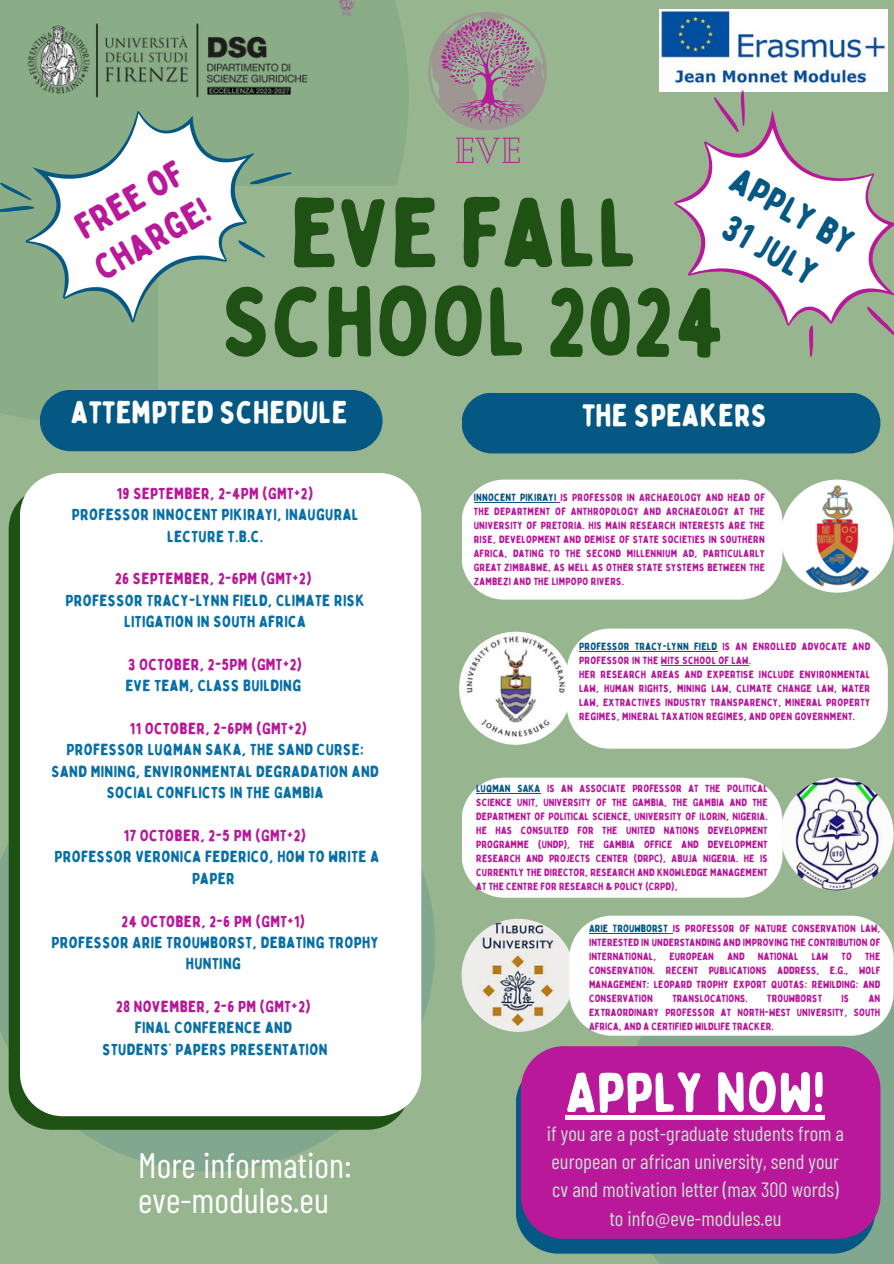
<style>
.page{position:relative;width:894px;height:1264px;background:#fff}
.page>*{position:absolute;margin:0;border:0;box-sizing:border-box;transform-origin:0 0}
.t1{font:97.5px/88.8px "Bobby Jones Soft";color:#1f5014;text-align:center}
.t2{font:56.1px "Bobby Jones Soft";color:#fff}
.t3{font:36px/45px "Bobby Jones Soft";color:#b81899}
.t4{font:36px/45px "Bobby Jones Soft";color:#065884;text-align:center}
.t5{font:35.25px/35px "Barlow Condensed";color:#fff}
.t6{font:31.35px "Bobby Jones Soft";color:#fff}
.t7{font:20.55px/28.2px "Barlow Condensed";color:#cbddd1;text-align:center}
.t8{font:16.05px/21.3px "Bobby Jones Soft";letter-spacing:.015em;color:#0970a7;text-align:center}
.t9{font:16.05px "Bobby Jones Soft";letter-spacing:.015em;color:#b81899}
.t10{font:10.5px/14px "Bobby Jones Soft";color:#b81899;text-align:justify}
.s1{color:#065884}
</style>
<div class="page">
<div style="left:0;top:0;width:893px;height:1263px;background:#97b690"></div>
<div style="left:0;top:0;width:409px;height:423px;background:#8aad87"></div>
<svg style="left:612px;top:1035px;width:281px;height:228px;background:#83a790"></svg>
<svg style="left:0;top:720px;width:435px;height:451px"></svg>
<img style="left:338px;top:0;width:17px;height:16px">
<img style="left:27px;top:23px;width:281px;height:60px">
<img style="left:659px;top:9px;width:228px;height:80px">
<div style="left:158px;top:186px;width:310px;height:259px;background:#97b690"></div>
<img style="left:402px;top:4px;width:145px;height:170px">
<div style="left:40px;top:390px;width:342px;height:61px;background:#065884;border-radius:31px"></div>
<svg style="left:9px;top:500px;width:401px;height:629px;background:#27571c"></svg>
<div style="left:20px;top:473px;width:401px;height:643px;background:#fff"></div>
<svg style="left:25px;top:68px;width:272px;height:281px"></svg>
<svg style="left:0;top:173px;width:34px;height:54px"></svg>
<svg style="left:249px;top:162px;width:43px;height:32px"></svg>
<svg style="left:238px;top:233px;width:27px;height:32px"></svg>
<svg style="left:659px;top:89px;width:234px;height:237px"></svg>
<svg style="left:704px;top:90px;width:54px;height:43px"></svg>
<svg style="left:860px;top:306px;width:33px;height:29px"></svg>
<svg style="left:797px;top:325px;width:27px;height:32px"></svg>
<svg style="left:516px;top:1085px;width:359px;height:168px;background:#1b5e85"></svg>
<div style="left:520px;top:1046px;width:360px;height:192px;background:#b81899"></div>
<hr style="left:565px;top:1115px;width:259px;height:4px;background:#fff">
<div style="left:461px;top:392px;width:419px;height:61px;background:#065884;border-radius:30px"></div>
<img style="left:780px;top:479px;width:113px;height:113px;border-radius:50%">
<div style="left:462px;top:479px;width:320px;height:120px;background:#fff"></div>
<div style="left:462px;top:777px;width:320px;height:120px;background:#fff"></div>
<img style="left:780px;top:777px;width:113px;height:113px;border-radius:50%">
<img style="left:459px;top:631px;width:113px;height:113px;border-radius:50%">
<div style="left:566px;top:628px;width:321px;height:120px;background:#fff"></div>
<img style="left:461px;top:918px;width:113px;height:113px;border-radius:50%">
<div style="left:569px;top:915px;width:324px;height:120px;background:#fff"></div>
<hr style="left:476px;top:793px;width:64px;height:1px;background:#065884">
<hr style="left:579px;top:650px;width:138px;height:1px;background:#065884">
<hr style="left:660px;top:664px;width:88px;height:1px;background:#b81899">
<p class="t3" style="left:64px;top:213px;width:129px;rotate:-30deg">FREE OF<br>CHARGE!</p>
<p class="t4" style="left:744px;top:158px;width:138px;rotate:30deg">APPLY BY<br>31 JULY</p>
<h4 class="t1" style="left:222px;top:190px;width:505px">EVE FALL<br>SCHOOL 2024</h4>
<p class="t6" style="left:71px;top:393px;width:278px">ATTEMPTED SCHEDULE</p>
<p class="t9" style="left:117px;top:483px;width:198px">19 SEPTEMBER, 2-4PM (GMT+2)</p>
<h4 class="t8" style="left:72px;top:504px;width:288px">PROFESSOR INNOCENT PIKIRAYI, INAUGURAL<br>LECTURE T.B.C.</h4>
<h1 class="t9" style="left:115px;top:569px;width:198px">26 SEPTEMBER, 2-6PM (GMT+2)</h1>
<h3 class="t8" style="left:66px;top:590px;width:300px">PROFESSOR TRACY-LYNN FIELD, CLIMATE RISK<br>LITIGATION IN SOUTH AFRICA</h3>
<h5 class="t9" style="left:128px;top:654px;width:176px">3 OCTOBER, 2-5PM (GMT+2)</h5>
<p class="t8" style="left:125px;top:675px;width:177px">EVE TEAM, CLASS BUILDING</p>
<p class="t9" style="left:130px;top:718px;width:179px">11 OCTOBER, 2-6PM (GMT+2)</p>
<p class="t8" style="left:51px;top:739px;width:329px">PROFESSOR LUQMAN SAKA, THE SAND CURSE:<br>SAND MINING, ENVIRONMENTAL DEGRADATION AND<br>SOCIAL CONFLICTS IN THE GAMBIA</p>
<p class="t9" style="left:124px;top:825px;width:184px">17 OCTOBER, 2-5 PM (GMT+2)</p>
<p class="t8" style="left:55px;top:846px;width:326px">PROFESSOR VERONICA FEDERICO, HOW TO WRITE A<br>PAPER</p>
<p class="t9" style="left:122px;top:911px;width:185px">24 OCTOBER, 2-6 PM (GMT+1)</p>
<p class="t8" style="left:52px;top:932px;width:329px">PROFESSOR ARIE TROUWBORST, DEBATING TROPHY<br>HUNTING</p>
<p class="t9" style="left:116px;top:996px;width:196px">28 NOVEMBER, 2-6 PM (GMT+2)</p>
<p class="t8" style="left:135px;top:1017px;width:159px">FINAL CONFERENCE AND</p>
<p class="t8" style="left:103px;top:1038px;width:226px">STUDENTS’ PAPERS PRESENTATION</p>
<p class="t5" style="left:138px;top:1146px;width:215px">More information: eve-modules.eu</p>
<p class="t6" style="left:582px;top:396px;width:187px">THE SPEAKERS</p>
<p class="t10" style="left:473px;top:490px;width:293px"><span class="s1">INNOCENT PIKIRAYI</span> IS PROFESSOR IN ARCHAEOLOGY AND HEAD OF THE DEPARTMENT OF ANTHROPOLOGY AND ARCHAEOLOGY AT THE UNIVERSITY OF PRETORIA. HIS MAIN RESEARCH INTERESTS ARE THE RISE, DEVELOPMENT AND DEMISE OF STATE SOCIETIES IN SOUTHERN AFRICA, DATING TO THE SECOND MILLENNIUM AD, PARTICULARLY GREAT ZIMBABWE, AS WELL AS OTHER STATE SYSTEMS BETWEEN THE ZAMBEZI AND THE LIMPOPO RIVERS.</p>
<p class="t10" style="left:579px;top:639px;width:293px"><span class="s1">PROFESSOR TRACY-LYNN FIELD</span> IS AN ENROLLED ADVOCATE AND<br>PROFESSOR IN THE WITS SCHOOL OF LAW.</p>
<p class="t10" style="left:579px;top:667px;width:293px">HER RESEARCH AREAS AND EXPERTISE INCLUDE ENVIRONMENTAL LAW, HUMAN RIGHTS, MINING LAW, CLIMATE CHANGE LAW, WATER LAW, EXTRACTIVES INDUSTRY TRANSPARENCY, MINERAL PROPERTY REGIMES, MINERAL TAXATION REGIMES, AND OPEN GOVERNMENT.</p>
<p class="t10" style="left:476px;top:781px;width:293px"><span class="s1">LUQMAN SAKA</span> IS AN ASSOCIATE PROFESSOR AT THE POLITICAL SCIENCE UNIT, UNIVERSITY OF THE GAMBIA, THE GAMBIA AND THE DEPARTMENT OF POLITICAL SCIENCE, UNIVERSITY OF ILORIN, NIGERIA.<br>HE HAS CONSULTED FOR THE UNITED NATIONS DEVELOPMENT PROGRAMME (UNDP), THE GAMBIA OFFICE AND DEVELOPMENT RESEARCH AND PROJECTS CENTER (DRPC), ABUJA NIGERIA. HE IS CURRENTLY THE DIRECTOR, RESEARCH AND KNOWLEDGE MANAGEMENT AT THE CENTRE FOR RESEARCH &amp; POLICY (CRPD),</p>
<p class="t10" style="left:589px;top:921px;width:293px"><span class="s1">ARIE TROUWBORST</span> IS PROFESSOR OF NATURE CONSERVATION LAW, INTERESTED IN UNDERSTANDING AND IMPROVING THE CONTRIBUTION OF INTERNATIONAL,</p>
<p class="t10" style="left:669px;top:949px;width:46px">EUROPEAN</p>
<p class="t10" style="left:727px;top:949px;width:19px">AND</p>
<p class="t10" style="left:757px;top:949px;width:42px">NATIONAL</p>
<p class="t10" style="left:811px;top:949px;width:18px">LAW</p>
<p class="t10" style="left:841px;top:949px;width:12px">TO</p>
<p class="t10" style="left:589px;top:949px;width:293px;text-indent:276px">THE CONSERVATION. RECENT PUBLICATIONS ADDRESS, E.G., WOLF MANAGEMENT; LEOPARD TROPHY EXPORT QUOTAS; REWILDING; AND CONSERVATION</p>
<p class="t10" style="left:672px;top:991px;width:77px">TRANSLOCATIONS.</p>
<p class="t10" style="left:767px;top:991px;width:56px">TROUWBORST</p>
<p class="t10" style="left:841px;top:991px;width:9px">IS</p>
<p class="t10" style="left:589px;top:991px;width:293px;text-indent:279px">AN EXTRAORDINARY PROFESSOR AT NORTH-WEST UNIVERSITY, SOUTH AFRICA, AND A CERTIFIED WILDLIFE TRACKER.</p>
<p class="t2" style="left:565px;top:1057px;width:260px">APPLY NOW!</p>
<p class="t7" style="left:546px;top:1118px;width:299px">if you are a post-graduate students from a european or african university, send your cv and motivation letter (max 300 words) to info@eve-modules.eu</p>
</div>
